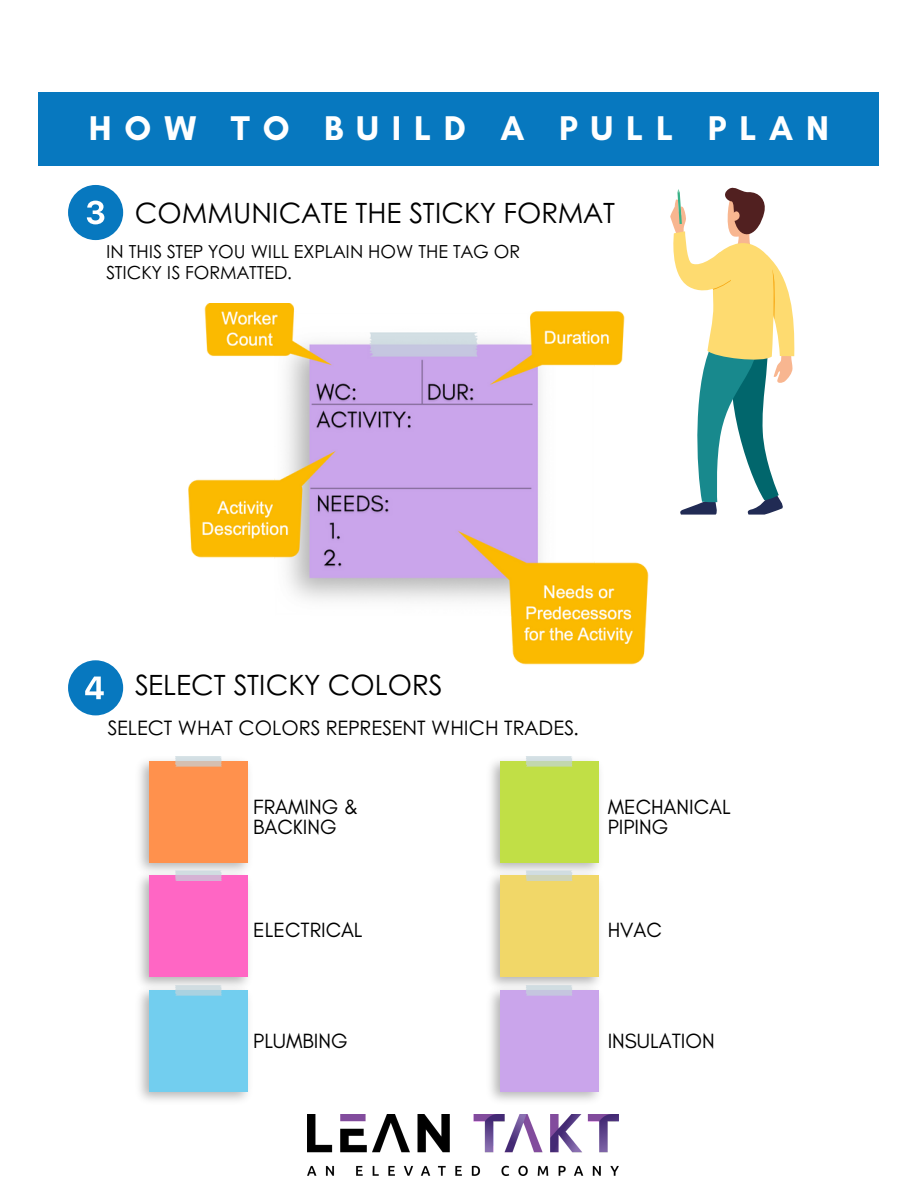
<style>
.page{position:relative;width:918px;height:1188px;background:#fff}
.page>*{position:absolute;margin:0;border:0;box-sizing:border-box;transform-origin:0 0}
.t1{font:700 34.95px "Glacial Indifference";letter-spacing:.37em;color:#fff}
.t2{font:27.9px "Century Gothic";color:#000}
.t3{font:21px/20.2px "Glacial Indifference";color:#000}
.t4{font:19.95px "Century Gothic";color:#000}
.t5{font:18px "Century Gothic";color:#000}
</style>
<div class="page">
<svg style="left:68px;top:660px;width:55px;height:55px"></svg>
<svg style="left:68px;top:185px;width:55px;height:55px"></svg>
<div style="left:39px;top:92px;width:840px;height:73px;background:#0778bf"></div>
<svg style="left:670px;top:187px;width:125px;height:328px"></svg>
<img style="left:189px;top:304px;width:460px;height:361px">
<div style="left:149px;top:761px;width:99px;height:101px;background:#ff914d"></div>
<svg style="left:175px;top:756px;width:48px;height:11px"></svg>
<img style="left:137px;top:861px;width:114px;height:114px">
<div style="left:149px;top:876px;width:99px;height:101px;background:#ff66c4"></div>
<svg style="left:175px;top:871px;width:48px;height:10px"></svg>
<div style="left:149px;top:990px;width:99px;height:101px;background:#72ceef"></div>
<svg style="left:175px;top:985px;width:48px;height:11px"></svg>
<div style="left:500px;top:761px;width:99px;height:101px;background:#c1df46"></div>
<svg style="left:525px;top:756px;width:48px;height:11px"></svg>
<img style="left:488px;top:861px;width:114px;height:114px">
<div style="left:500px;top:876px;width:99px;height:101px;background:#f1d768"></div>
<svg style="left:525px;top:871px;width:48px;height:10px"></svg>
<img style="left:476px;top:975px;width:137px;height:140px">
<div style="left:500px;top:990px;width:99px;height:101px;background:#caa5eb"></div>
<svg style="left:525px;top:985px;width:48px;height:11px"></svg>
<img style="left:308px;top:1115px;width:310px;height:61px">
<p class="t1" style="left:89px;top:107px;width:742px">HOW TO BUILD A PULL PLAN</p>
<p class="t2" style="left:135px;top:192px;width:482px">COMMUNICATE THE STICKY FORMAT</p>
<p class="t5" style="left:106px;top:238px;width:416px">IN THIS STEP YOU WILL EXPLAIN HOW THE TAG OR</p>
<p class="t5" style="left:106px;top:259px;width:188px">STICKY IS FORMATTED.</p>
<p class="t2" style="left:135px;top:664px;width:309px">SELECT STICKY COLORS</p>
<p class="t4" style="left:107px;top:712px;width:473px">SELECT WHAT COLORS REPRESENT WHICH TRADES.</p>
<p class="t3" style="left:253px;top:797px;width:107px">FRAMING &amp;<br>BACKING</p>
<p class="t3" style="left:608px;top:797px;width:124px">MECHANICAL<br>PIPING</p>
<p class="t3" style="left:253px;top:919px;width:111px">ELECTRICAL</p>
<p class="t3" style="left:608px;top:919px;width:56px">HVAC</p>
<p class="t3" style="left:253px;top:1030px;width:96px">PLUMBING</p>
<p class="t3" style="left:608px;top:1030px;width:109px">INSULATION</p>
</div>
